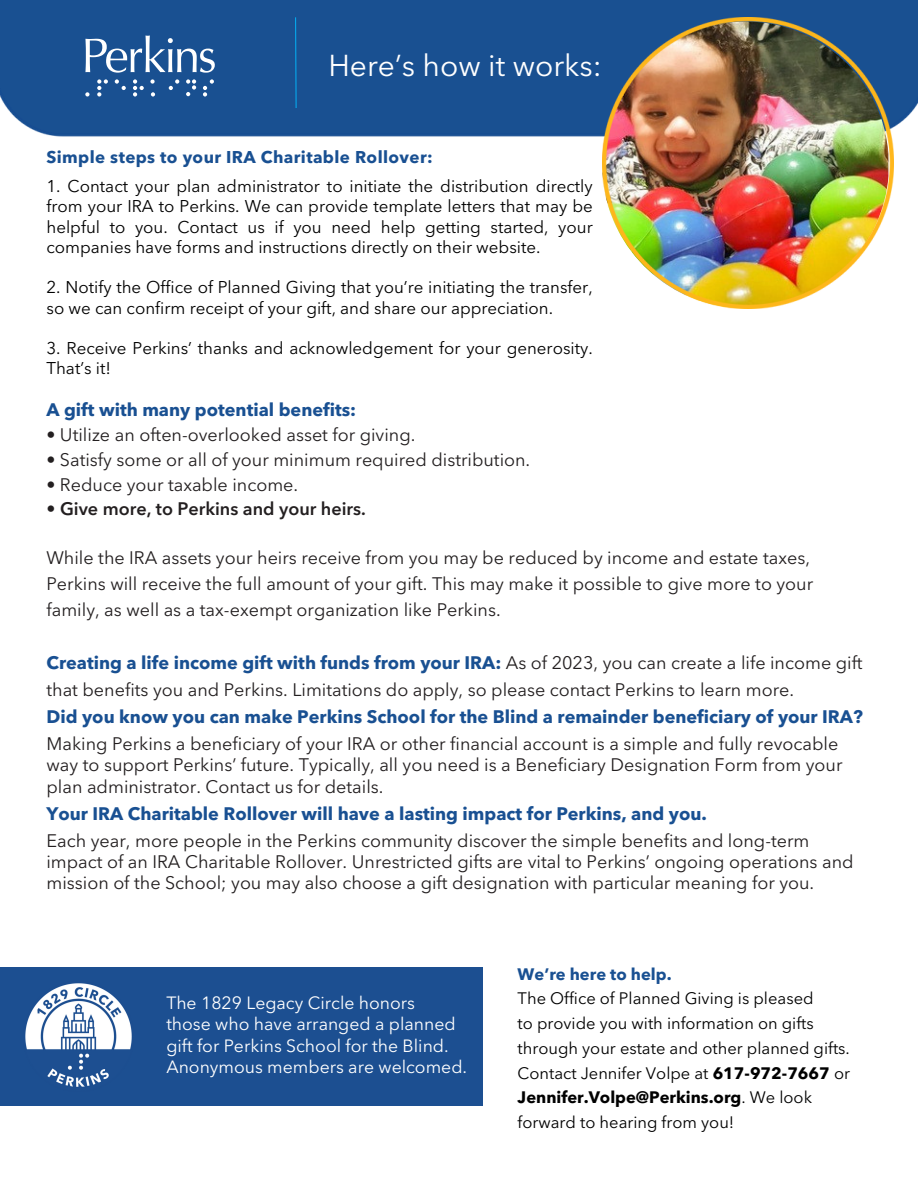
<style>
.page{position:relative;width:918px;height:1188px;background:#fff}
.page>*{position:absolute;margin:0;border:0;box-sizing:border-box;transform-origin:0 0}
.t1{font:30px "Avenir Next LT Pro";color:#fff}
.t2{font:18px/25.8px "Avenir Next LT Pro";color:#231f20}
.t3{font:700 18px "Avenir Next LT Pro";color:#195092}
.t4{font:600 18px "Avenir Next LT Pro";color:#231f20}
.t5{font:17.7px/21.3px "Avenir Next LT Pro";color:#fff}
.t6{font:16.95px/20.2px "Avenir Next LT Pro";color:#000}
.t7{font:700 16.95px "Avenir Next LT Pro";letter-spacing:.025em;color:#195092}
.t8{font:16.5px/24.8px "Avenir Next LT Pro";color:#000}
.s1{font-weight:400}
.s2{font-weight:400;color:#231f20}
.s3{font-weight:700;color:#195092}
.s4{font-weight:700}
</style>
<div class="page">
<div style="left:0;top:967px;width:483px;height:139px;background:#1c4f91"></div>
<div style="left:0;top:0;width:918px;height:137px;background:#195091"></div>
<img style="left:602px;top:17px;width:292px;height:292px">
<svg style="left:294px;top:16px;width:3px;height:93px"></svg>
<img style="left:25px;top:983px;width:107px;height:104px">
<svg style="left:85px;top:36px;width:130px;height:37px"></svg>
<svg style="left:97px;top:79px;width:11px;height:18px"></svg>
<svg style="left:115px;top:79px;width:11px;height:11px"></svg>
<svg style="left:150px;top:79px;width:5px;height:5px"></svg>
<svg style="left:169px;top:79px;width:10px;height:11px"></svg>
<svg style="left:133px;top:79px;width:11px;height:18px"></svg>
<svg style="left:151px;top:92px;width:4px;height:5px"></svg>
<svg style="left:186px;top:79px;width:10px;height:17px"></svg>
<svg style="left:203px;top:79px;width:11px;height:18px"></svg>
<svg style="left:85px;top:92px;width:5px;height:5px"></svg>
<p class="t1" style="left:328px;top:53px;width:275px">Here’s how it works:</p>
<p class="t7" style="left:46px;top:150px;width:388px">Simple steps to your IRA Charitable Rollover:</p>
<p class="t6" style="left:46px;top:178px;width:548px;text-align:justify">1. Contact your plan administrator to initiate the distribution directly from your IRA to Perkins. We can provide template letters that may be helpful to you. Contact us if you need help getting started, your companies have forms and instructions directly on their website.</p>
<p class="t6" style="left:46px;top:279px;width:548px">2. Notify the Office of Planned Giving that you’re initiating the transfer, so we can confirm receipt of your gift, and share our appreciation.</p>
<p class="t6" style="left:46px;top:340px;width:548px">3. Receive Perkins’ thanks and acknowledgement for your generosity.<br>That’s it!</p>
<p class="t3" style="left:46px;top:403px;width:311px">A gift with many potential benefits:</p>
<p class="t2" style="left:46px;top:424px;width:370px">• Utilize an often-overlooked asset for giving.</p>
<p class="t2" style="left:46px;top:448px;width:485px">• Satisfy some or all of your minimum required distribution.</p>
<p class="t2" style="left:46px;top:473px;width:253px">• Reduce your taxable income.</p>
<p class="t4" style="left:46px;top:502px;width:321px"><span class="s1">•</span> Give more, to Perkins and your heirs.</p>
<p class="t2" style="left:46px;top:547px;width:765px">While the IRA assets your heirs receive from you may be reduced by income and estate taxes,</p>
<h1 class="t2" style="left:46px;top:573px;width:768px">Perkins will receive the full amount of your gift. This may make it possible to give more to your family, as well as a tax-exempt organization like Perkins.</h1>
<p class="t3" style="left:46px;top:655px;width:818px">Creating a life income gift with funds from your IRA: <span class="s2">As of 2023, you can create a life income gift</span></p>
<p class="t2" style="left:46px;top:678px;width:749px">that benefits you and Perkins. Limitations do apply, so please contact Perkins to learn more.</p>
<h2 class="t3" style="left:46px;top:709px;width:818px">Did you know you can make Perkins School for the Blind a remainder beneficiary of your IRA?</h2>
<p class="t2" style="left:46px;top:732px;width:793px">Making Perkins a beneficiary of your IRA or other financial account is a simple and fully revocable</p>
<p class="t2" style="left:46px;top:754px;width:798px">way to support Perkins’ future. Typically, all you need is a Beneficiary Designation Form from your</p>
<p class="t2" style="left:46px;top:775px;width:339px">plan administrator. Contact us for details.</p>
<p class="t3" style="left:46px;top:806px;width:662px">Your IRA Charitable Rollover will have a lasting impact for Perkins, and you.</p>
<p class="t2" style="left:46px;top:829px;width:764px">Each year, more people in the Perkins community discover the simple benefits and long-term</p>
<p class="t2" style="left:46px;top:850px;width:809px">impact of an IRA Charitable Rollover. Unrestricted gifts are vital to Perkins’ ongoing operations and</p>
<p class="t2" style="left:46px;top:872px;width:769px">mission of the School; you may also choose a gift designation with particular meaning for you.</p>
<p class="t5" style="left:166px;top:994px;width:302px">The 1829 Legacy Circle honors<br>those who have arranged a planned gift for Perkins School for the Blind.<br>Anonymous members are welcomed.</p>
<p class="t8" style="left:518px;top:963px;width:334px"><span class="s3">We’re here to help.<br></span>The Office of Planned Giving is pleased<br>to provide you with information on gifts through your estate and other planned gifts.<br>Contact Jennifer Volpe at <span class="s4">617-972-7667</span> or <span class="s4">Jennifer.Volpe@Perkins.org</span>. We look forward to hearing from you!</p>
</div>
